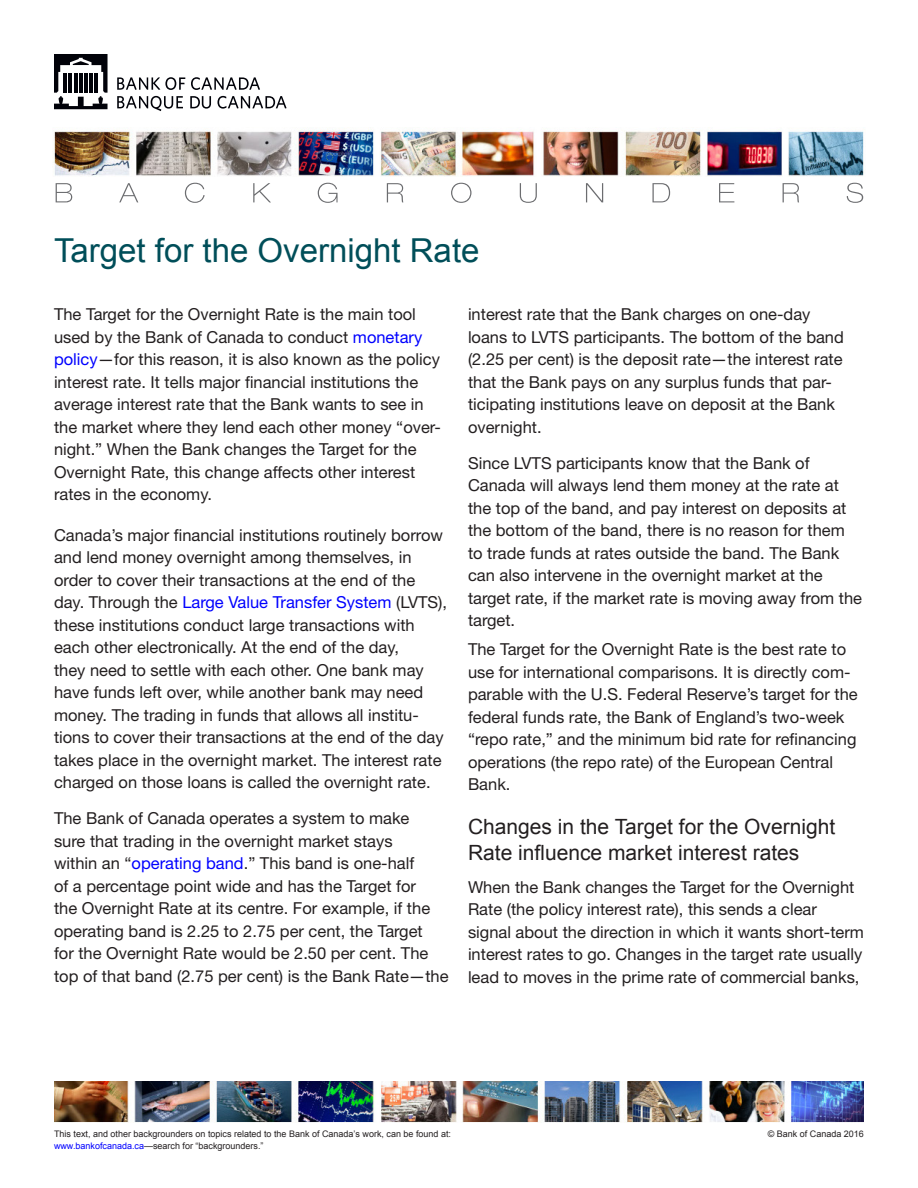
<style>
.page{position:relative;width:918px;height:1188px;background:#fff}
.page>*{position:absolute;margin:0;border:0;box-sizing:border-box;transform-origin:0 0}
.Header_1{font:33px "Arial";color:#004e59}
.Header_2{font:21px/25.2px "Arial";color:#231f20}
.Body{font:16.5px/22.5px "Helvetica Neue LT Std";color:#231f20}
.Footer-Left{font:9px/12px "Arial";color:#231f20}
.s1{color:#00f}
</style>
<div class="page">
<svg style="left:56px;top:183px;width:807px;height:20px"></svg>
<img style="left:54px;top:129px;width:810px;height:48px">
<img style="left:54px;top:1082px;width:810px;height:40px">
<svg style="left:117px;top:96px;width:66px;height:15px"></svg>
<svg style="left:190px;top:96px;width:21px;height:13px"></svg>
<svg style="left:217px;top:96px;width:70px;height:13px"></svg>
<svg style="left:117px;top:77px;width:68px;height:13px"></svg>
<svg style="left:191px;top:77px;width:69px;height:13px"></svg>
<svg style="left:54px;top:54px;width:54px;height:55px"></svg>
<p class="Header_1" style="left:54px;top:229px;width:427px">Target for the Overnight Rate</p>
<p class="Body" style="left:54px;top:303px;width:388px">The Target for the Overnight Rate is the main tool used by the Bank of Canada to conduct <span class="s1">monetary policy</span>—for this reason, it is also known as the policy interest rate. It tells major financial institutions the average interest rate that the Bank wants to see in the market where they lend each other money “over&shy;night.” When the Bank changes the Target for the Overnight Rate, this change affects other interest rates in the economy.</p>
<p class="Body" style="left:54px;top:524px;width:395px">Canada’s major financial institutions routinely borrow and lend money overnight among themselves, in order to cover their transactions at the end of the day. Through the <span class="s1">Large Value Transfer System</span> (LVTS), these institutions conduct large transactions with each other electronically. At the end of the day,<br>they need to settle with each other. One bank may have funds left over, while another bank may need money. The trading in funds that allows all institu&shy;tions to cover their transactions at the end of the day takes place in the overnight market. The interest rate charged on those loans is called the overnight rate.</p>
<p class="Body" style="left:54px;top:807px;width:396px">The Bank of Canada operates a system to make<br>sure that trading in the overnight market stays<br>within an “<span class="s1">operating band</span>.” This band is one-half<br>of a percentage point wide and has the Target for<br>the Overnight Rate at its centre. For example, if the operating band is 2.25 to 2.75 per cent, the Target<br>for the Overnight Rate would be 2.50 per cent. The top of that band (2.75 per cent) is the Bank Rate—the</p>
<p class="Body" style="left:468px;top:303px;width:377px">interest rate that the Bank charges on one-day loans to LVTS participants. The bottom of the band (2.25 per cent) is the deposit rate—the interest rate that the Bank pays on any surplus funds that par&shy;ticipating institutions leave on deposit at the Bank overnight.</p>
<p class="Body" style="left:468px;top:451px;width:396px">Since LVTS participants know that the Bank of Canada will always lend them money at the rate at the top of the band, and pay interest on deposits at the bottom of the band, there is no reason for them to trade funds at rates outside the band. The Bank can also intervene in the overnight market at the target rate, if the market rate is moving away from the target.</p>
<p class="Body" style="left:468px;top:638px;width:391px">The Target for the Overnight Rate is the best rate to use for international comparisons. It is directly com&shy;parable with the U.S. Federal Reserve’s target for the federal funds rate, the Bank of England’s two-week “repo rate,” and the minimum bid rate for refinancing operations (the repo rate) of the European Central Bank.</p>
<p class="Header_2" style="left:468px;top:815px;width:369px">Changes in the Target for the Overnight<br>Rate influence market interest rates</p>
<p class="Body" style="left:468px;top:876px;width:398px">When the Bank changes the Target for the Overnight Rate (the policy interest rate), this sends a clear signal about the direction in which it wants short-term interest rates to go. Changes in the target rate usually lead to moves in the prime rate of commercial banks,</p>
<p class="Footer-Left" style="left:54px;top:1128px;width:399px">This text, and other backgrounders on topics related to the Bank of Canada’s work, can be found at: <span class="s1">www.bankofcanada.ca</span>—search for “backgrounders.”</p>
<p class="Footer-Left" style="left:768px;top:1128px;width:98px">© Bank of Canada 2016</p>
</div>
